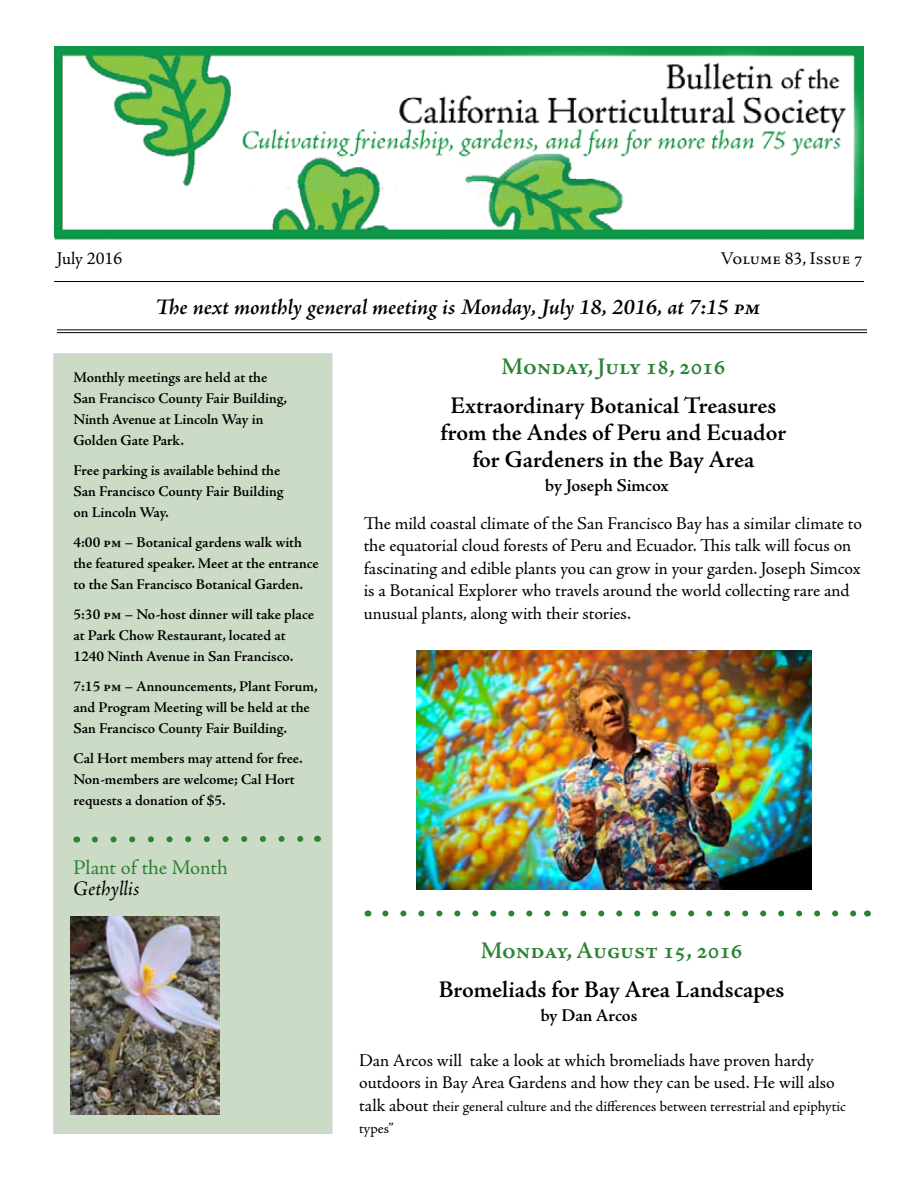
<style>
.page{position:relative;width:918px;height:1188px;background:#fff}
.page>*{position:absolute;margin:0;border:0;box-sizing:border-box;transform-origin:0 0}
.t1{font:600 24px/27px "Adobe Jenson Pro";letter-spacing:-.005em;color:#000;text-align:center}
.t2{font:600 24px "Adobe Jenson Pro";color:#2b8336}
.t3{font:italic 600 22.5px "Adobe Jenson Pro";color:#000}
.t4{font:21px "Adobe Jenson Pro";color:#2b8336}
.t5{font:italic 21px "Adobe Jenson Pro";color:#000}
.t6{font:18px/22.5px "Adobe Jenson Pro";letter-spacing:-.005em;color:#000}
.t7{font:600 18px "Adobe Jenson Pro";letter-spacing:-.005em;color:#000}
.t8{font:600 15px/21px "Adobe Jenson Pro";letter-spacing:-.005em;color:#000}
.t9{font:15px/22.5px "Adobe Jenson Pro";letter-spacing:-.005em;color:#000}
.s1{font-size:18px}
</style>
<div class="page">
<div style="left:53px;top:353px;width:279px;height:781px;background:#ccdbc6;border:2px solid #d1d3d4"></div>
<img style="left:54px;top:46px;width:810px;height:194px">
<hr style="left:54px;top:281px;width:810px;height:1px;background:#000">
<svg style="left:91px;top:835px;width:227px;height:8px"></svg>
<hr style="left:57px;top:329px;width:810px;height:1px;background:#000">
<hr style="left:57px;top:332px;width:810px;height:1px;background:#000">
<svg style="left:385px;top:910px;width:472px;height:6px"></svg>
<img style="left:71px;top:916px;width:149px;height:198px">
<img style="left:416px;top:650px;width:396px;height:239px">
<p class="t6" style="left:57px;top:248px;width:67px">July 2016</p>
<p class="t6" style="left:720px;top:248px;width:144px">Volume 83, Issue 7</p>
<h2 class="t3" style="left:156px;top:295px;width:607px">The next monthly general meeting is Monday, July 18, 2016, at 7:15 pm</h2>
<p class="t8" style="left:74px;top:367px;width:215px">Monthly meetings are held at the<br>San Francisco County Fair Building,<br>Ninth Avenue at Lincoln Way in<br>Golden Gate Park.</p>
<p class="t8" style="left:74px;top:460px;width:212px">Free parking is available behind the<br>San Francisco County Fair Building on Lincoln Way.</p>
<p class="t8" style="left:74px;top:532px;width:247px">4:00 pm – Botanical gardens walk with the featured speaker. Meet at the entrance to the San Francisco Botanical Garden.</p>
<p class="t8" style="left:74px;top:604px;width:242px">5:30 pm – No-host dinner will take place at Park Chow Restaurant, located at<br>1240 Ninth Avenue in San Francisco.</p>
<p class="t8" style="left:74px;top:676px;width:246px">7:15 pm – Announcements, Plant Forum, and Program Meeting will be held at the<br>San Francisco County Fair Building.</p>
<p class="t8" style="left:74px;top:748px;width:231px">Cal Hort members may attend for free.<br>Non-members are welcome; Cal Hort requests a donation of $5.</p>
<h3 class="t4" style="left:73px;top:855px;width:156px">Plant of the Month</h3>
<h3 class="t5" style="left:73px;top:876px;width:68px">Gethyllis</h3>
<h1 class="t2" style="left:502px;top:353px;width:225px">Monday, July 18, 2016</h1>
<h1 class="t1" style="left:441px;top:393px;width:347px">Extraordinary Botanical Treasures from the Andes of Peru and Ecuador for Gardeners in the Bay Area</h1>
<p class="t7" style="left:545px;top:475px;width:125px">by Joseph Simcox</p>
<p class="t6" style="left:364px;top:512px;width:500px">The mild coastal climate of the San Francisco Bay has a similar climate to the equatorial cloud forests of Peru and Ecuador. This talk will focus on fascinating and edible plants you can grow in your garden. Joseph Simcox is a Botanical Explorer who travels around the world collecting rare and unusual plants, along with their stories.</p>
<h1 class="t2" style="left:481px;top:937px;width:263px">Monday, August 15, 2016</h1>
<h1 class="t1" style="left:439px;top:976px;width:347px">Bromeliads for Bay Area Landscapes</h1>
<p class="t7" style="left:541px;top:1005px;width:98px">by Dan Arcos</p>
<p class="t6" style="left:359px;top:1049px;width:477px">Dan Arcos will take a look at which bromeliads have proven hardy outdoors in Bay Area Gardens and how they can be used. He will also</p>
<p class="t9" style="left:359px;top:1095px;width:488px"><span class="s1">talk about</span> their general culture and the differences between terrestrial and epiphytic types”</p>
</div>
